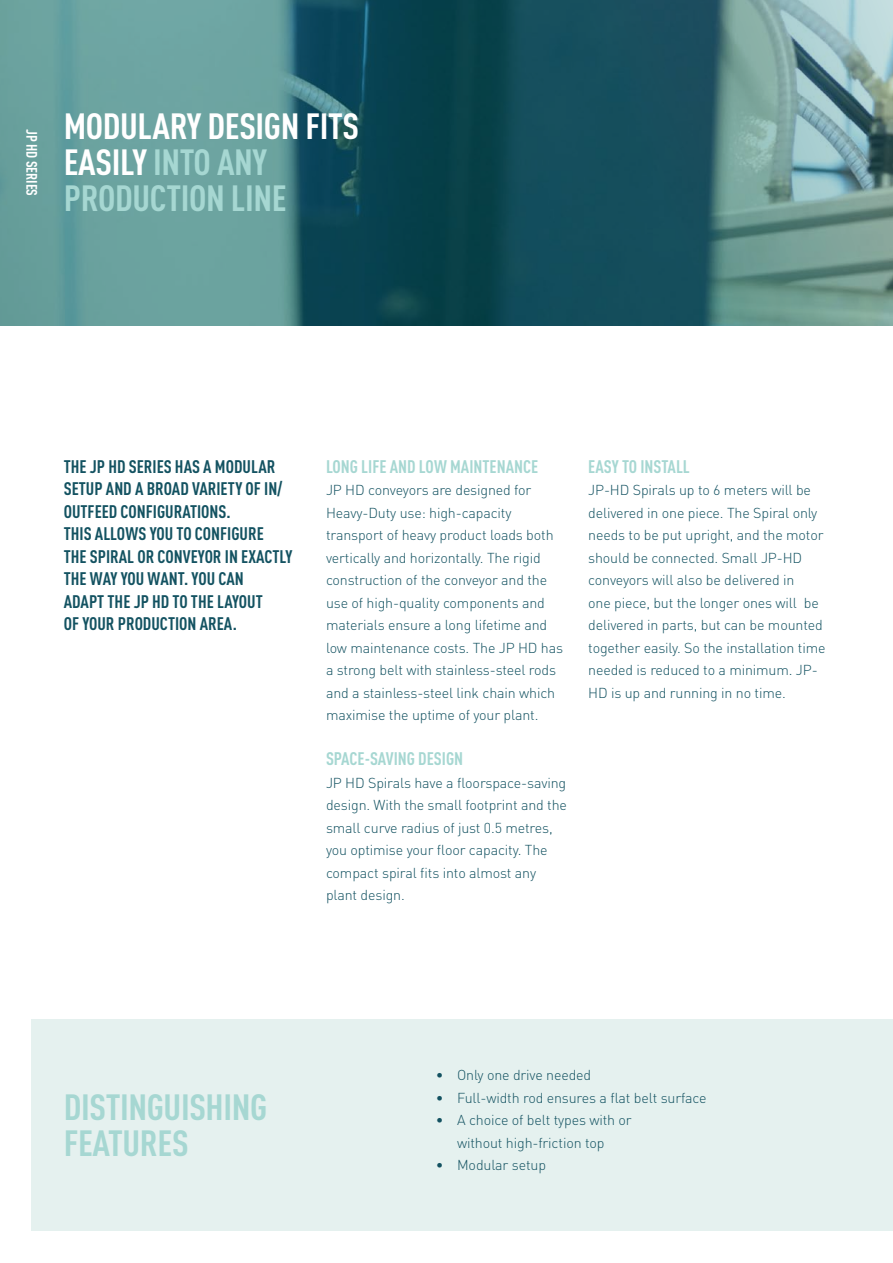
<style>
.page{position:relative;width:893px;height:1263px;background:#fff}
.page>*{position:absolute;margin:0;border:0;box-sizing:border-box;transform-origin:0 0}
.t1{font:700 36px/36px "DIN Cond";letter-spacing:-.01em;color:#fff;scale:1.05 1}
.t2{font:700 36px/36px "DIN Cond";letter-spacing:-.01em;color:#a6d7d2;scale:1.05 1}
.t3{font:700 18px/22.5px "DIN Cond";color:#135261}
.t4{font:700 18px "DIN Cond";color:#a6d7d2}
.t5{font:700 15px "DIN Cond";letter-spacing:-.01em;color:#fff}
.t6{font:300 14.25px/22.5px "DIN Pro";letter-spacing:-.01em;color:#135261}
.s1{color:#a6d7d2}
</style>
<div class="page">
<div style="left:32px;top:1019px;width:861px;height:212px;background:#e5f1ef"></div>
<svg style="left:0;top:0;width:893px;height:325px;background:#42777c"></svg>
<p class="t5" style="left:41px;top:129px;width:68px;rotate:90deg">JP HD SERIES</p>
<h1 class="t1" style="left:64px;top:108px;width:283px">MODULARY DESIGN FITS<br>EASILY <span class="s1">INTO ANY<br>PRODUCTION LINE</span></h1>
<p class="t3" style="left:64px;top:454px;width:230px">THE JP HD SERIES HAS A MODULAR<br>SETUP AND A BROAD VARIETY OF IN/<br>OUTFEED CONFIGURATIONS.<br>THIS ALLOWS YOU TO CONFIGURE<br>THE SPIRAL OR CONVEYOR IN EXACTLY<br>THE WAY YOU WANT. YOU CAN<br>ADAPT THE JP HD TO THE LAYOUT<br>OF YOUR PRODUCTION AREA.</p>
<p class="t4" style="left:326px;top:455px;width:214px">LONG LIFE AND LOW MAINTENANCE</p>
<p class="t6" style="left:326px;top:478px;width:239px">JP HD conveyors are designed for Heavy-Duty use: high-capacity transport of heavy product loads both vertically and horizontally. The rigid construction of the conveyor and the use of high-quality components and materials ensure a long lifetime and low maintenance costs. The JP HD has a strong belt with stainless-steel rods and a stainless-steel link chain which maximise the uptime of your plant.</p>
<p class="t4" style="left:326px;top:748px;width:139px">SPACE-SAVING DESIGN</p>
<p class="t6" style="left:326px;top:771px;width:242px">JP HD Spirals have a floorspace-saving design. With the small footprint and the small curve radius of just 0.5 metres, you optimise your floor capacity. The compact spiral fits into almost any plant design.</p>
<p class="t4" style="left:588px;top:455px;width:103px">EASY TO INSTALL</p>
<p class="t6" style="left:588px;top:478px;width:239px">JP-HD Spirals up to 6 meters will be delivered in one piece. The Spiral only needs to be put upright, and the motor should be connected. Small JP-HD conveyors will also be delivered in<br>one piece, but the longer ones will be delivered in parts, but can be mounted together easily. So the installation time needed is reduced to a minimum. JP-HD is up and running in no time.</p>
<h1 class="t2" style="left:64px;top:1088px;width:195px">DISTINGUISHING<br>FEATURES</h1>
<p class="t6" style="left:436px;top:1063px;width:157px">• Only one drive needed</p>
<p class="t6" style="left:436px;top:1086px;width:272px">• Full-width rod ensures a flat belt surface</p>
<p class="t6" style="left:436px;top:1108px;width:197px;text-align:center">• A choice of belt types with or without high-friction top</p>
<p class="t6" style="left:436px;top:1153px;width:112px">• Modular setup</p>
</div>
